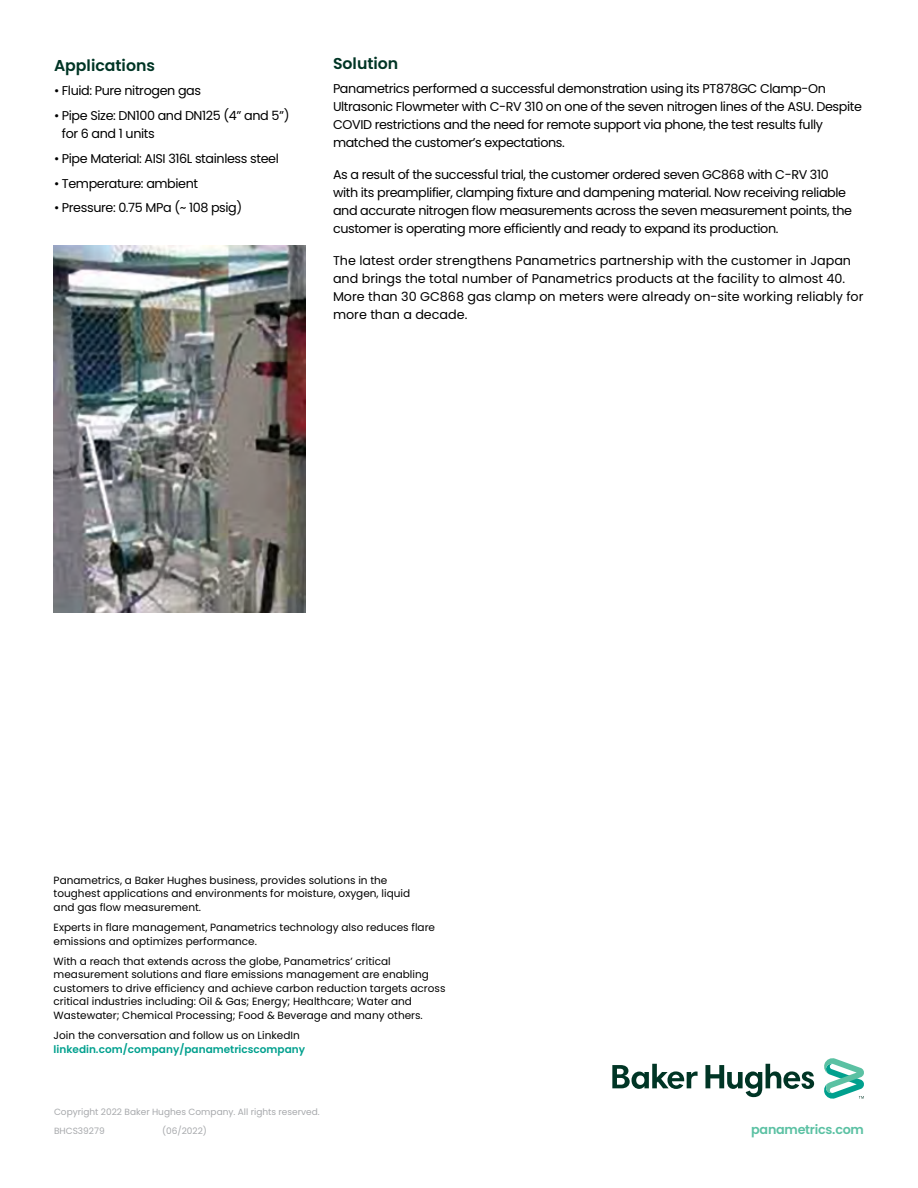
<style>
.page{position:relative;width:918px;height:1188px;background:#fff}
.page>*{position:absolute;margin:0;border:0;box-sizing:border-box;transform-origin:0 0}
.t1{font:600 15.75px "Poppins";color:#003525}
.t2{font:12.75px/18px "Poppins";letter-spacing:-.03em;color:#000}
.t3{font:12.75px/18px "Poppins";color:#000}
.t4{font:600 12.75px "Poppins";letter-spacing:-.02em;color:#5bc1a3}
.t5{font:10.5px/13.5px "Poppins";color:#000}
.t6{font:600 10.5px "Poppins";color:#00a08e}
.t7{font:9px/18.8px "Poppins";color:#a7a9ac}
</style>
<div class="page">
<img style="left:54px;top:246px;width:252px;height:366px">
<svg style="left:612px;top:1058px;width:252px;height:41px"></svg>
<p class="t1" style="left:54px;top:56px;width:103px">Applications</p>
<p class="t2" style="left:54px;top:82px;width:149px">• Fluid: Pure nitrogen gas</p>
<p class="t2" style="left:62px;top:107px;width:229px;text-indent:-8px">• Pipe Size: DN100 and DN125 (4” and 5”) for 6 and 1 units</p>
<p class="t2" style="left:54px;top:149px;width:226px">• Pipe Material: AISI 316L stainless steel</p>
<p class="t2" style="left:54px;top:174px;width:146px">• Temperature: ambient</p>
<p class="t2" style="left:54px;top:199px;width:190px">• Pressure: 0.75 MPa (~ 108 psig)</p>
<p class="t1" style="left:333px;top:54px;width:67px">Solution</p>
<p class="t2" style="left:333px;top:80px;width:530px">Panametrics performed a successful demonstration using its PT878GC Clamp-On Ultrasonic Flowmeter with C-RV 310 on one of the seven nitrogen lines of the ASU. Despite COVID restrictions and the need for remote support via phone, the test results fully matched the customer’s expectations.</p>
<p class="t2" style="left:333px;top:166px;width:521px">As a result of the successful trial, the customer ordered seven GC868 with C-RV 310 with its preamplifier, clamping fixture and dampening material. Now receiving reliable and accurate nitrogen flow measurements across the seven measurement points, the customer is operating more efficiently and ready to expand its production.</p>
<p class="t3" style="left:333px;top:251px;width:532px">The latest order strengthens Panametrics partnership with the customer in Japan and brings the total number of Panametrics products at the facility to almost 40.<br>More than 30 GC868 gas clamp on meters were already on-site working reliably for more than a decade.</p>
<p class="t5" style="left:54px;top:874px;width:358px">Panametrics, a Baker Hughes business, provides solutions in the toughest applications and environments for moisture, oxygen, liquid and gas flow measurement.</p>
<p class="t5" style="left:54px;top:921px;width:383px">Experts in flare management, Panametrics technology also reduces flare emissions and optimizes performance.</p>
<p class="t5" style="left:54px;top:955px;width:393px">With a reach that extends across the globe, Panametrics’ critical measurement solutions and flare emissions management are enabling customers to drive efficiency and achieve carbon reduction targets across critical industries including: Oil &amp; Gas; Energy; Healthcare; Water and Wastewater; Chemical Processing; Food &amp; Beverage and many others.</p>
<p class="t5" style="left:54px;top:1029px;width:248px">Join the conversation and follow us on LinkedIn</p>
<p class="t6" style="left:54px;top:1043px;width:253px">linkedin.com/company/panametricscompany</p>
<p class="t7" style="left:54px;top:1103px;width:267px">Copyright 2022 Baker Hughes Company. All rights reserved.<br>BHCS39279</p>
<p class="t7" style="left:162px;top:1122px;width:46px">(06/2022)</p>
<p class="t4" style="left:751px;top:1122px;width:114px">panametrics.com</p>
</div>
